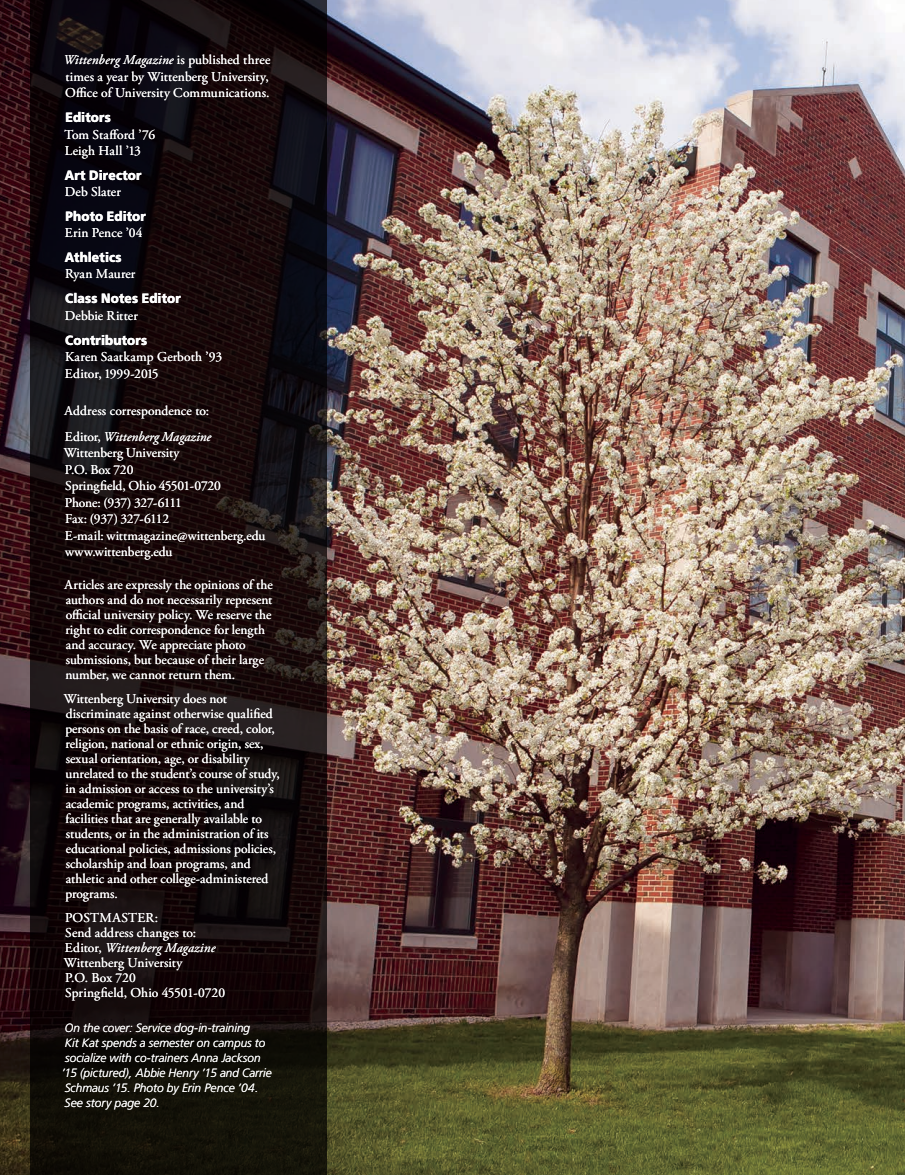
<style>
.page{position:relative;width:905px;height:1175px;background:#fff}
.page>*{position:absolute;margin:0;border:0;box-sizing:border-box;transform-origin:0 0}
.t1{font:13.5px/15px "Adobe Garamond Pro";color:#fff}
.t2{font:900 13.5px "Frutiger";letter-spacing:.01em;color:#fff;scale:.9 1}
.t3{font:italic 300 12px/15px "Frutiger";color:#fff}
.s1{font-style:italic}
</style>
<div class="page">
<img style="left:0;top:0;width:904px;height:1174px">
<svg style="left:30px;top:0;width:296px;height:1174px;background:#130b0c"></svg>
<p class="t1" style="left:63px;top:52px;width:208px;line-height:16.5px;text-align:justify"><span class="s1">Wittenberg Magazine</span> is published three times a year by Wittenberg University, Office of University Communications.</p>
<p class="t2" style="left:66px;top:109px;width:52px">Editors</p>
<p class="t1" style="left:64px;top:127px;width:92px;line-height:16px">Tom Stafford ’76<br>Leigh Hall ’13</p>
<p class="t2" style="left:65px;top:167px;width:87px">Art Director</p>
<p class="t1" style="left:65px;top:184px;width:57px">Deb Slater</p>
<p class="t2" style="left:66px;top:208px;width:91px">Photo Editor</p>
<p class="t1" style="left:65px;top:226px;width:79px">Erin Pence ’04</p>
<p class="t2" style="left:65px;top:249px;width:65px">Athletics</p>
<p class="t1" style="left:65px;top:267px;width:72px">Ryan Maurer</p>
<p class="t2" style="left:65px;top:290px;width:130px">Class Notes Editor</p>
<p class="t1" style="left:65px;top:308px;width:74px">Debbie Ritter</p>
<p class="t2" style="left:65px;top:332px;width:92px">Contributors</p>
<p class="t1" style="left:65px;top:349px;width:159px;line-height:16.5px">Karen Saatkamp Gerboth ’93<br>Editor, 1999-2015</p>
<p class="t1" style="left:64px;top:398px;width:148px;line-height:25.5px">Address correspondence to:<br>Editor, <span class="s1">Wittenberg Magazine</span></p>
<p class="t1" style="left:64px;top:445px;width:203px;line-height:16.5px">Wittenberg University<br>P.O. Box 720<br>Springfield, Ohio 45501-0720<br>Phone: (937) 327-6111<br>Fax: (937) 327-6112<br>E-mail: wittmagazine@wittenberg.edu www.wittenberg.edu</p>
<p class="t1" style="left:64px;top:578px;width:210px">Articles are expressly the opinions of the authors and do not necessarily represent official university policy. We reserve the right to edit correspondence for length and accuracy. We appreciate photo submissions, but because of their large number, we cannot return them.</p>
<p class="t1" style="left:64px;top:692px;width:217px">Wittenberg University does not discriminate against otherwise qualified persons on the basis of race, creed, color, religion, national or ethnic origin, sex, sexual orientation, age, or disability unrelated to the student’s course of study, in admission or access to the university’s academic programs, activities, and facilities that are generally available to students, or in the administration of its educational policies, admissions policies, scholarship and loan programs, and athletic and other college-administered programs.</p>
<p class="t1" style="left:64px;top:911px;width:163px">POSTMASTER:<br>Send address changes to:<br>Editor, <span class="s1">Wittenberg Magazine<br></span>Wittenberg University<br>P.O. Box 720<br>Springfield, Ohio 45501-0720</p>
<p class="t3" style="left:62px;top:1020px;width:211px">On the cover: Service dog-in-training<br>Kit Kat spends a semester on campus to socialize with co-trainers Anna Jackson ’15 (pictured), Abbie Henry ’15 and Carrie Schmaus ’15. Photo by Erin Pence ’04.<br>See story page 20.</p>
<p class="t1" style="left:76px;top:86px;width:12px">f</p>
<p class="t1" style="left:110px;top:127px;width:5px">f</p>
<p class="t1" style="left:72px;top:608px;width:12px">f</p>
</div>
